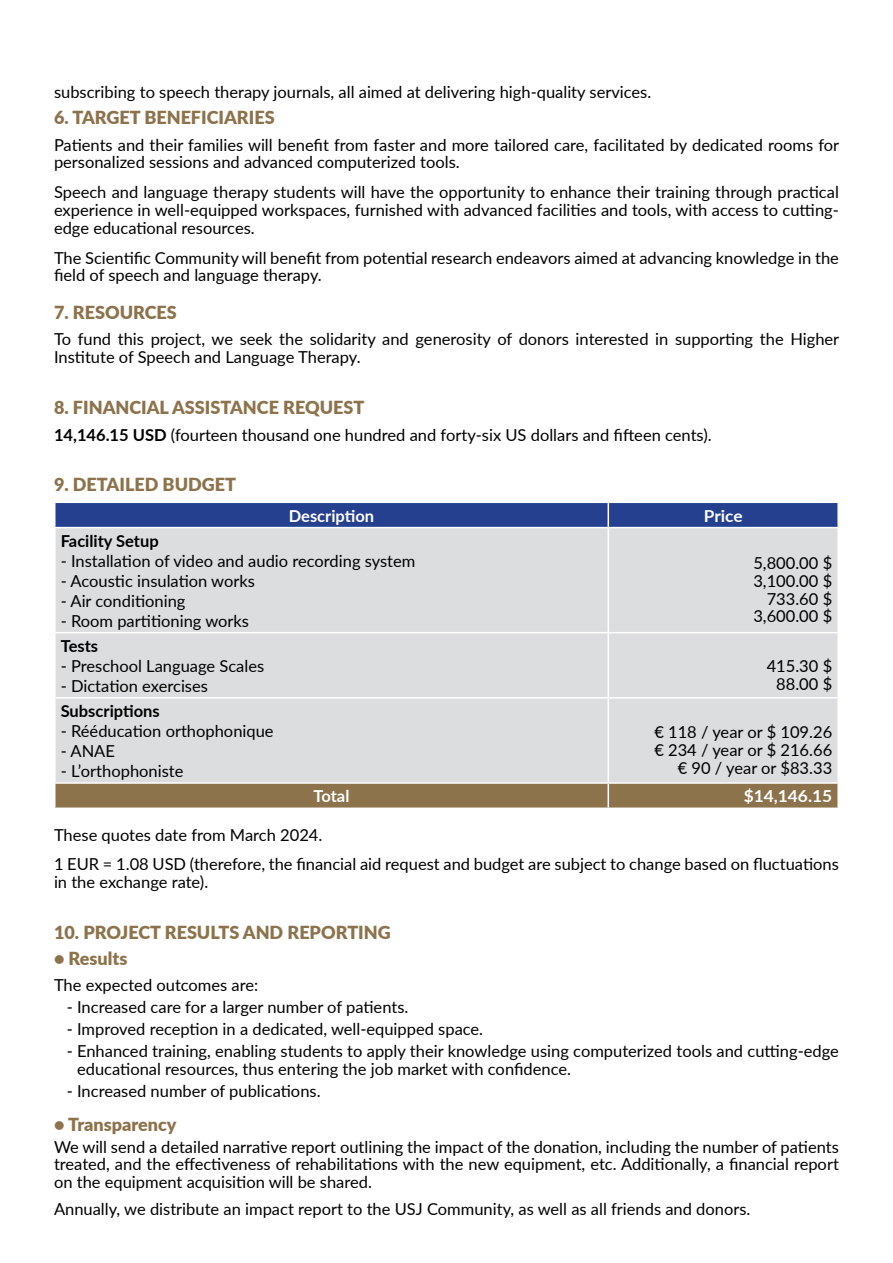
<style>
.page{position:relative;width:893px;height:1263px;background:#fff}
.page>*{position:absolute;margin:0;border:0;box-sizing:border-box;transform-origin:0 0}
.t1{font:900 18px "Lato";color:#8c734c}
.t2{font:16.5px/17.9px "Lato";color:#000}
.t3{font:700 16.5px "Lato";color:#000}
.t4{font:700 16.5px "Lato";color:#fff}
.t5{font:700 16.5px "Lato";color:#fff;scale:1.05 1}
.s1{font-weight:700}
</style>
<div class="page">
<div style="left:56px;top:528px;width:781px;height:254px;background:#dcddde"></div>
<svg style="left:55px;top:502px;width:782px;height:25px;background:#304994"></svg>
<hr style="left:608px;top:528px;width:1px;height:104px;background:#fff">
<hr style="left:54px;top:632px;width:554px;height:1px;background:#fff">
<hr style="left:608px;top:632px;width:231px;height:1px;background:#fff">
<hr style="left:608px;top:633px;width:1px;height:64px;background:#fff">
<hr style="left:54px;top:697px;width:554px;height:2px;background:#fff">
<hr style="left:608px;top:697px;width:231px;height:2px;background:#fff">
<hr style="left:608px;top:699px;width:1px;height:83px;background:#fff">
<div style="left:55px;top:783px;width:783px;height:24px;background:#8c734c"></div>
<hr style="left:837px;top:784px;width:2px;height:23px;background:#fff">
<p class="t2" style="left:54px;top:83px;width:599px">subscribing to speech therapy journals, all aimed at delivering high-quality services.</p>
<p class="t1" style="left:54px;top:104px;width:222px">6. TARGET BENEFICIARIES</p>
<p class="t2" style="left:54px;top:135px;width:787px">Patients and their families will benefit from faster and more tailored care, facilitated by dedicated rooms for personalized sessions and advanced computerized tools.</p>
<p class="t2" style="left:54px;top:182px;width:786px;text-align:justify">Speech and language therapy students will have the opportunity to enhance their training through practical experience in well-equipped workspaces, furnished with advanced facilities and tools, with access to cutting&shy;edge educational resources.</p>
<p class="t2" style="left:54px;top:248px;width:786px">The Scientific Community will benefit from potential research endeavors aimed at advancing knowledge in the field of speech and language therapy.</p>
<p class="t1" style="left:54px;top:299px;width:124px">7. RESOURCES</p>
<p class="t2" style="left:54px;top:329px;width:787px">To fund this project, we seek the solidarity and generosity of donors interested in supporting the Higher<br>Institute of Speech and Language Therapy.</p>
<p class="t1" style="left:54px;top:394px;width:312px">8. FINANCIAL ASSISTANCE REQUEST</p>
<p class="t2" style="left:54px;top:425px;width:659px"><span class="s1">14,146.15 USD</span> (fourteen thousand one hundred and forty-six US dollars and fifteen cents).</p>
<p class="t1" style="left:54px;top:471px;width:184px">9. DETAILED BUDGET</p>
<p class="t4" style="left:289px;top:503px;width:87px">Description</p>
<p class="t5" style="left:704px;top:503px;width:39px">Price</p>
<p class="t3" style="left:61px;top:529px;width:100px">Facility Setup</p>
<p class="t2" style="left:61px;top:551px;width:356px">- Installation of video and audio recording system</p>
<p class="t2" style="left:61px;top:571px;width:196px">- Acoustic insulation works</p>
<p class="t2" style="left:61px;top:591px;width:126px">- Air conditioning</p>
<p class="t2" style="left:61px;top:611px;width:190px">- Room partitioning works</p>
<p class="t2" style="left:753px;top:553px;width:80px;text-align:right">5,800.00 $<br>3,100.00 $<br>733.60 $<br>3,600.00 $</p>
<p class="t3" style="left:61px;top:634px;width:39px">Tests</p>
<p class="t2" style="left:61px;top:656px;width:205px">- Preschool Language Scales</p>
<p class="t2" style="left:61px;top:676px;width:149px">- Dictation exercises</p>
<p class="t3" style="left:61px;top:699px;width:101px">Subscriptions</p>
<p class="t2" style="left:61px;top:721px;width:214px">- Rééducation orthophonique</p>
<p class="t2" style="left:61px;top:741px;width:56px">- ANAE</p>
<p class="t2" style="left:61px;top:761px;width:124px">- L’orthophoniste</p>
<p class="t2" style="left:767px;top:656px;width:67px;text-align:center">415.30 $<br>88.00 $</p>
<p class="t2" style="left:654px;top:722px;width:179px;text-align:right">€ 118 / year or $ 109.26 € 234 / year or $ 216.66 € 90 / year or $83.33</p>
<p class="t4" style="left:314px;top:784px;width:37px">Total</p>
<p class="t5" style="left:744px;top:784px;width:86px">$14,146.15</p>
<p class="t2" style="left:54px;top:819px;width:786px;line-height:29.8px">These quotes date from March 2024.<br>1 EUR = 1.08 USD (therefore, the financial aid request and budget are subject to change based on fluctuations</p>
<p class="t2" style="left:54px;top:873px;width:156px">in the exchange rate).</p>
<p class="t1" style="left:54px;top:919px;width:338px">10. PROJECT RESULTS AND REPORTING</p>
<p class="t1" style="left:54px;top:944px;width:75px">• Results</p>
<p class="t2" style="left:54px;top:975px;width:206px">The expected outcomes are:</p>
<p class="t2" style="left:67px;top:997px;width:343px">- Increased care for a larger number of patients.</p>
<p class="t2" style="left:67px;top:1019px;width:418px">- Improved reception in a dedicated, well-equipped space.</p>
<p class="t2" style="left:77px;top:1041px;width:763px;text-indent:-10px">- Enhanced training, enabling students to apply their knowledge using computerized tools and cutting-edge educational resources, thus entering the job market with confidence.</p>
<p class="t2" style="left:67px;top:1081px;width:255px">- Increased number of publications.</p>
<p class="t1" style="left:54px;top:1110px;width:124px">• Transparency</p>
<p class="t2" style="left:54px;top:1137px;width:786px;text-align:justify">We will send a detailed narrative report outlining the impact of the donation, including the number of patients treated, and the effectiveness of rehabilitations with the new equipment, etc. Additionally, a financial report on the equipment acquisition will be shared.</p>
<p class="t2" style="left:54px;top:1199px;width:698px">Annually, we distribute an impact report to the USJ Community, as well as all friends and donors.</p>
</div>
